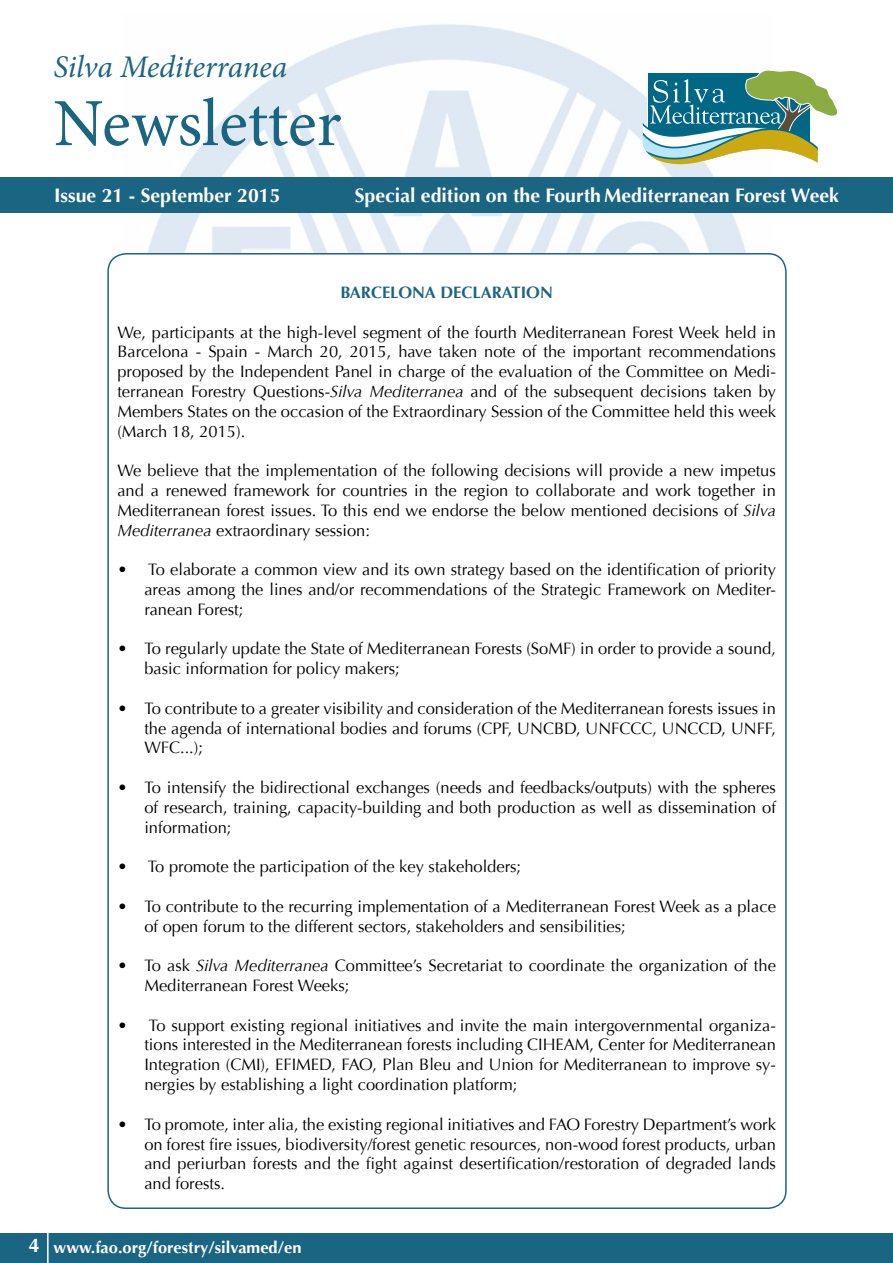
<style>
.page{position:relative;width:893px;height:1263px;background:#fff}
.page>*{position:absolute;margin:0;border:0;box-sizing:border-box;transform-origin:0 0}
.t1{font:67.5px "Minion Pro";color:#1a6582}
.t2{font:italic 31.5px "Minion Pro";color:#1a6582}
.t3{font:700 19.5px "Optima";color:#fff}
.t4{font:16.5px/19.8px "Optima";color:#000;text-align:justify}
.t5{font:700 16.5px "Optima";color:#fff}
.t6{font:700 16.5px "Optima";color:#1a6582}
.s1{font-style:italic}
</style>
<div class="page">
<img style="left:123px;top:24px;width:648px;height:229px">
<div style="left:0;top:178px;width:893px;height:35px;background:#1a6582"></div>
<div style="left:0;top:1234px;width:893px;height:29px;background:#1a6582"></div>
<svg style="left:643px;top:63px;width:195px;height:104px"></svg>
<hr style="left:47px;top:1222px;width:2px;height:41px;background:#fff">
<h2 class="t2" style="left:54px;top:46px;width:235px">Silva Mediterranea</h2>
<h1 class="t1" style="left:54px;top:78px;width:290px">Newsletter</h1>
<p class="t3" style="left:54px;top:184px;width:228px">Issue 21 - September 2015</p>
<p class="t3" style="left:355px;top:184px;width:486px">Special edition on the Fourth Mediterranean Forest Week</p>
<p class="t6" style="left:340px;top:283px;width:214px">BARCELONA DECLARATION</p>
<p class="t4" style="left:117px;top:322px;width:660px">We, participants at the high-level segment of the fourth Mediterranean Forest Week held in Barcelona - Spain - March 20, 2015, have taken note of the important recommendations proposed by the Independent Panel in charge of the evaluation of the Committee on Medi&shy;terranean Forestry Questions-<span class="s1">Silva Mediterranea</span> and of the subsequent decisions taken by Members States on the occasion of the Extraordinary Session of the Committee held this week (March 18, 2015).</p>
<p class="t4" style="left:117px;top:461px;width:660px">We believe that the implementation of the following decisions will provide a new impetus and a renewed framework for countries in the region to collaborate and work together in Mediterranean forest issues. To this end we endorse the below mentioned decisions of <span class="s1">Silva Mediterranea</span> extraordinary session:</p>
<p class="t4" style="left:144px;top:560px;width:633px;text-indent:-27px">• To elaborate a common view and its own strategy based on the identification of priority areas among the lines and/or recommendations of the Strategic Framework on Mediter&shy;ranean Forest;</p>
<p class="t4" style="left:144px;top:639px;width:633px;text-indent:-27px">• To regularly update the State of Mediterranean Forests (SoMF) in order to provide a sound, basic information for policy makers;</p>
<p class="t4" style="left:144px;top:698px;width:633px;text-indent:-27px">• To contribute to a greater visibility and consideration of the Mediterranean forests issues in the agenda of international bodies and forums (CPF, UNCBD, UNFCCC, UNCCD, UNFF, WFC...);</p>
<p class="t4" style="left:144px;top:778px;width:633px;text-indent:-27px">• To intensify the bidirectional exchanges (needs and feedbacks/outputs) with the spheres of research, training, capacity-building and both production as well as dissemination of information;</p>
<p class="t4" style="left:117px;top:857px;width:405px">• To promote the participation of the key stakeholders;</p>
<p class="t4" style="left:144px;top:896px;width:633px;text-indent:-27px">• To contribute to the recurring implementation of a Mediterranean Forest Week as a place of open forum to the different sectors, stakeholders and sensibilities;</p>
<p class="t4" style="left:144px;top:956px;width:633px;text-indent:-27px">• To ask <span class="s1">Silva Mediterranea</span> Committee’s Secretariat to coordinate the organization of the<br>Mediterranean Forest Weeks;</p>
<p class="t4" style="left:144px;top:1015px;width:633px;text-indent:-27px">• To support existing regional initiatives and invite the main intergovernmental organiza&shy;tions interested in the Mediterranean forests including CIHEAM, Center for Mediterranean Integration (CMI), EFIMED, FAO, Plan Bleu and Union for Mediterranean to improve sy&shy;nergies by establishing a light coordination platform;</p>
<p class="t4" style="left:144px;top:1114px;width:633px;text-indent:-27px">• To promote, inter alia, the existing regional initiatives and FAO Forestry Department’s work on forest fire issues, biodiversity/forest genetic resources, non-wood forest products, urban and periurban forests and the fight against desertification/restoration of degraded lands and forests.</p>
<p class="t3" style="left:29px;top:1234px;width:12px">4</p>
<p class="t5" style="left:54px;top:1237px;width:250px">www.fao.org/forestry/silvamed/en</p>
</div>
